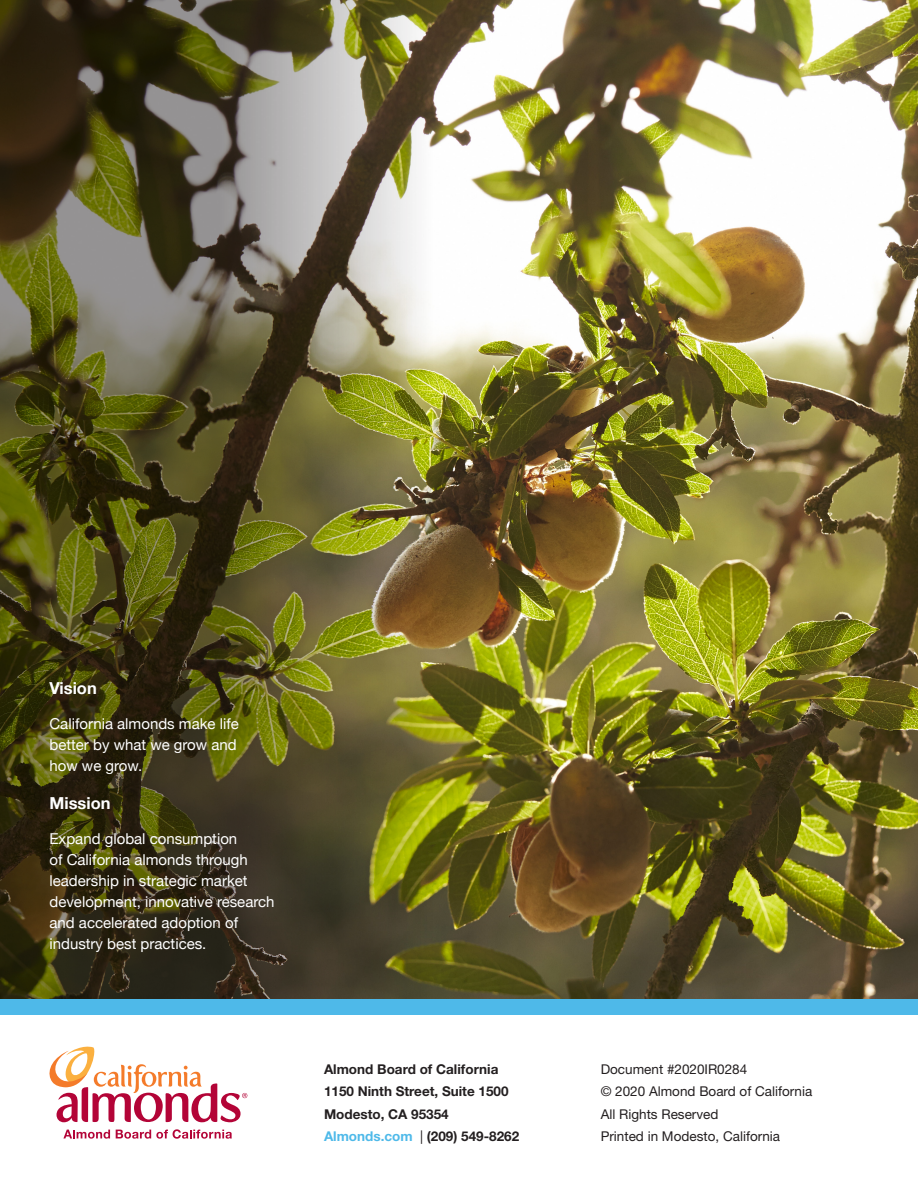
<style>
.page{position:relative;width:918px;height:1188px;background:#fff}
.page>*{position:absolute;margin:0;border:0;box-sizing:border-box;transform-origin:0 0}
.t1{font:700 16.5px "Helvetica Neue";color:#fff}
.t2{font:15px/21px "Helvetica Neue";color:#fff}
.t3{font:13.5px/22.5px "Helvetica Neue LT Std";color:#231f20}
.t4{font:700 13.5px/22.5px "Helvetica Neue LT Std";color:#231f20}
.s1{color:#4eb9e9}
.s2{font-weight:400}
</style>
<div class="page">
<img style="left:475px;top:0;width:443px;height:999px">
<div style="left:0;top:999px;width:918px;height:15px;background:#4eb9e9"></div>
<svg style="left:63px;top:1130px;width:47px;height:9px"></svg>
<svg style="left:116px;top:1129px;width:116px;height:10px"></svg>
<svg style="left:50px;top:1047px;width:197px;height:75px"></svg>
<img style="left:0;top:0;width:475px;height:999px">
<p class="t1" style="left:50px;top:676px;width:49px">Vision</p>
<p class="t2" style="left:50px;top:714px;width:191px">California almonds make life better by what we grow and how we grow.</p>
<p class="t1" style="left:50px;top:791px;width:63px">Mission</p>
<p class="t2" style="left:50px;top:829px;width:227px">Expand global consumption<br>of California almonds through leadership in strategic market development, innovative research and accelerated adoption of industry best practices.</p>
<p class="t4" style="left:324px;top:1057px;width:197px">Almond Board of California<br>1150 Ninth Street, Suite 1500<br>Modesto, CA 95354<br><span class="s1">Almonds.com</span> <span class="s2">|</span> (209) 549-8262</p>
<p class="t3" style="left:601px;top:1057px;width:213px">Document #2020IR0284<br>© 2020 Almond Board of California<br>All Rights Reserved<br>Printed in Modesto, California</p>
</div>
